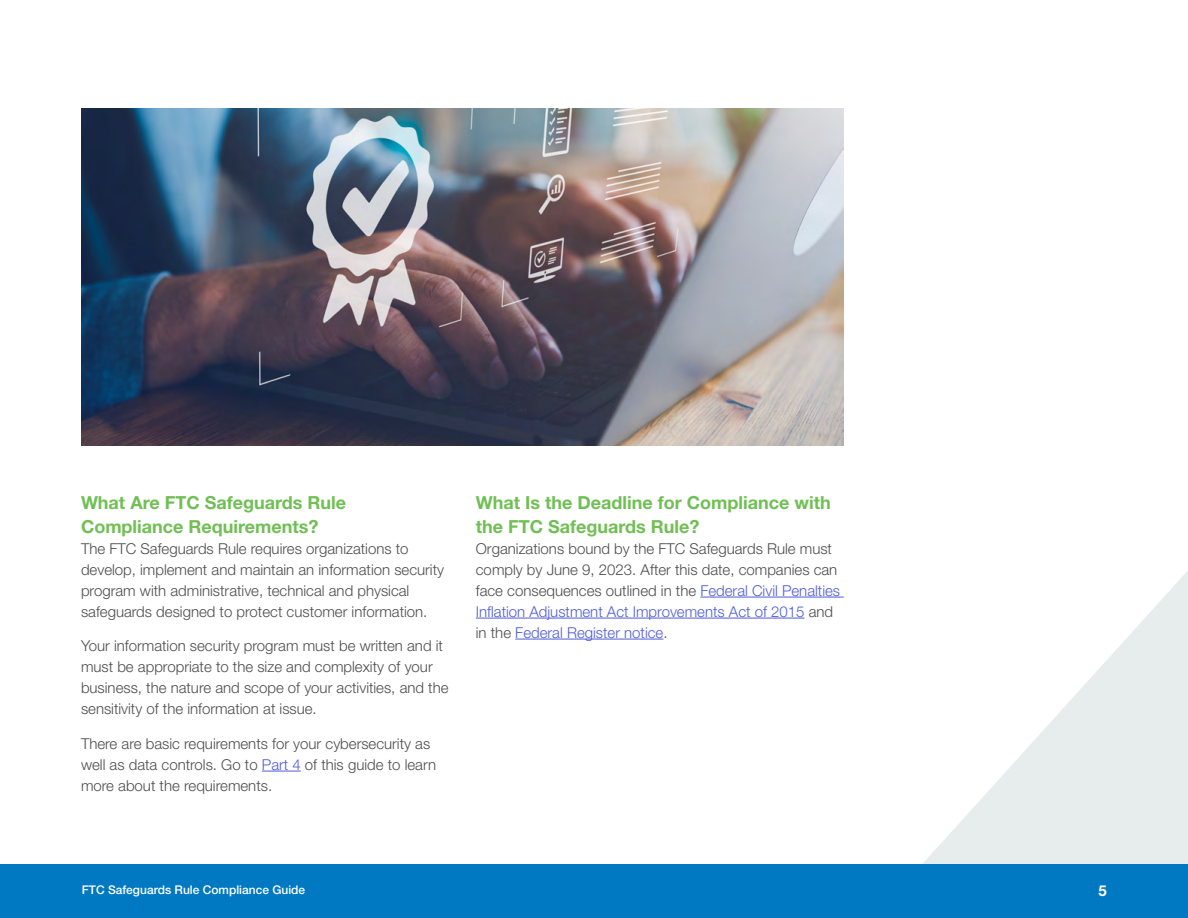
<style>
.page{position:relative;width:1188px;height:918px;background:#fff}
.page>*{position:absolute;margin:0;border:0;box-sizing:border-box;transform-origin:0 0}
.t1{font:700 18px/24px "Helvetica Neue LT Std";color:#70bf54}
.t2{font:300 15px/21px "Helvetica Neue LT Std";color:#4d4d4f}
.t3{font:700 15px "Helvetica Neue LT Std";color:#fff}
.t4{font:500 12px "Helvetica Neue LT Std";color:#fff}
.s1{color:#4f5cd6}
</style>
<div class="page">
<div style="left:0;top:864px;width:1188px;height:54px;background:#0079c2"></div>
<svg style="left:923px;top:571px;width:265px;height:293px;fill:#e7ecec"></svg>
<hr style="left:700px;top:597px;width:144px;height:1px;background:#4f5cd6">
<hr style="left:476px;top:618px;width:329px;height:1px;background:#4f5cd6">
<hr style="left:515px;top:639px;width:148px;height:1px;background:#4f5cd6">
<img style="left:82px;top:108px;width:762px;height:338px">
<hr style="left:262px;top:771px;width:39px;height:1px;background:#4f5cd6">
<p class="t1" style="left:81px;top:490px;width:267px">What Are FTC Safeguards Rule<br>Compliance Requirements?</p>
<p class="t2" style="left:81px;top:537px;width:365px">The FTC Safeguards Rule requires organizations to develop, implement and maintain an information security program with administrative, technical and physical safeguards designed to protect customer information.</p>
<p class="t2" style="left:81px;top:635px;width:369px">Your information security program must be written and it must be appropriate to the size and complexity of your business, the nature and scope of your activities, and the sensitivity of the information at issue.</p>
<p class="t2" style="left:81px;top:732px;width:357px">There are basic requirements for your cybersecurity as well as data controls. Go to <span class="s1">Part 4</span> of this guide to learn more about the requirements.</p>
<p class="t1" style="left:476px;top:490px;width:356px">What Is the Deadline for Compliance with the FTC Safeguards Rule?</p>
<p class="t2" style="left:476px;top:537px;width:366px">Organizations bound by the FTC Safeguards Rule must comply by June 9, 2023. After this date, companies can face consequences outlined in the <span class="s1">Federal Civil Penalties Inflation Adjustment Act Improvements Act of 2015</span> and in the <span class="s1">Federal Register notice</span>.</p>
<p class="t4" style="left:82px;top:883px;width:225px">FTC Safeguards Rule Compliance Guide</p>
<p class="t3" style="left:1099px;top:882px;width:10px">5</p>
</div>
